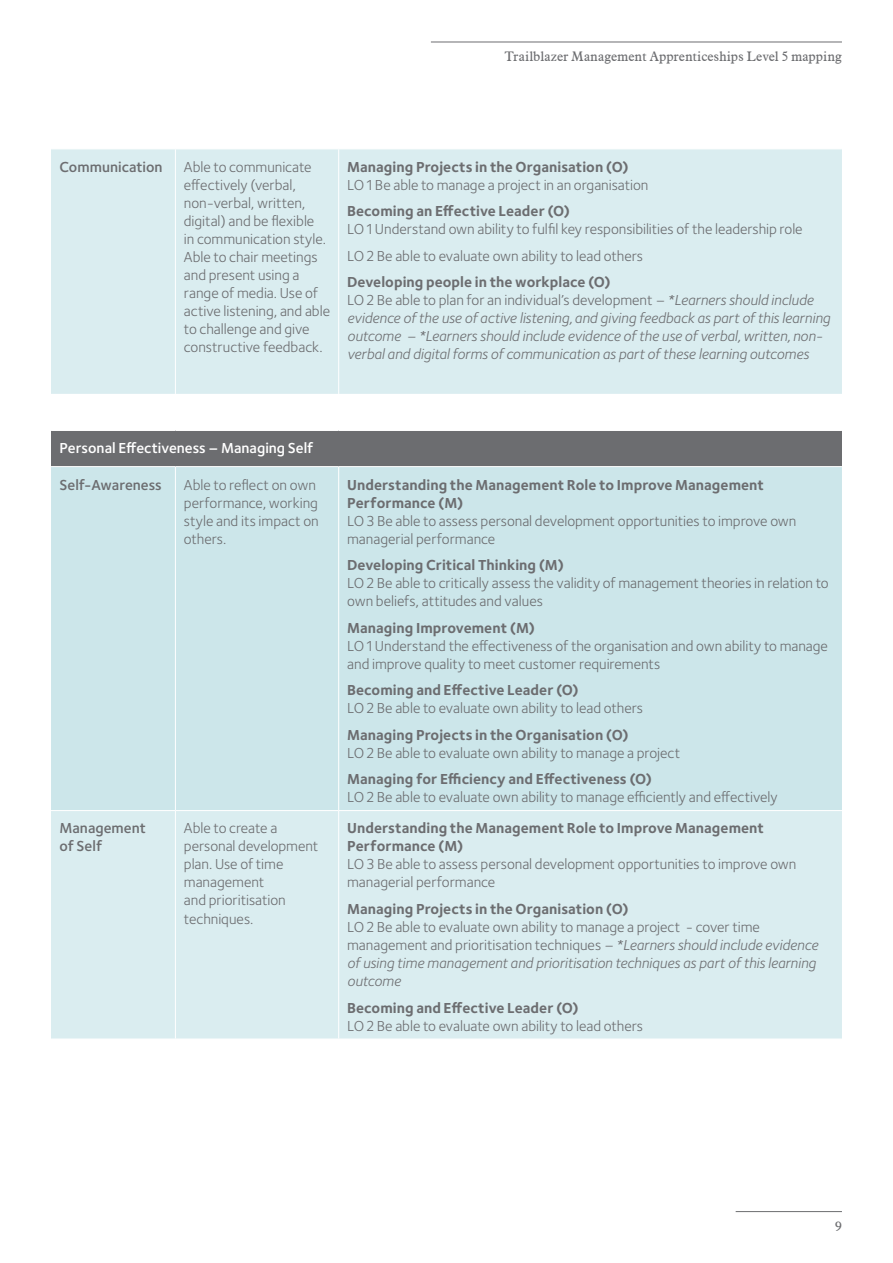
<style>
.page{position:relative;width:893px;height:1263px;background:#fff}
.page>*{position:absolute;margin:0;border:0;box-sizing:border-box;transform-origin:0 0}
._3_body{font:15px/18px "Foundry Sterling";letter-spacing:-.005em;color:#6c6d70}
._3_body-2{font:italic 15px/18px "Foundry Sterling";letter-spacing:-.005em;color:#6c6d70}
._1{font:700 15px/18px "Foundry Sterling";letter-spacing:.005em;color:#6c6d70}
._2_italic{font:15px/18px "Foundry Sterling";color:#6c6d70}
._2_italic-2{font:600 15px/18px "Foundry Sterling";color:#6c6d70}
._2_italic-3{font:600 15px "Foundry Sterling";color:#fff}
.t1{font:13.5px "Aldine 721 BT";letter-spacing:.005em;color:#6c6d70}
.s1{font-style:normal}
</style>
<div class="page">
<hr style="left:736px;top:1211px;width:106px;height:1px;background:#6c6d70">
<hr style="left:431px;top:42px;width:411px;height:1px;background:#6c6d70">
<div style="left:51px;top:150px;width:791px;height:889px;background:#daedf0"></div>
<div style="left:51px;top:394px;width:791px;height:36px;background:#fff"></div>
<div style="left:51px;top:430px;width:791px;height:37px;background:#6c6d70"></div>
<div style="left:51px;top:467px;width:791px;height:343px;background:#cce6ea"></div>
<hr style="left:175px;top:149px;width:1px;height:245px;background:#fff">
<hr style="left:338px;top:149px;width:1px;height:245px;background:#fff">
<hr style="left:51px;top:430px;width:124px;height:1px;background:#fff">
<hr style="left:175px;top:430px;width:164px;height:1px;background:#fff">
<hr style="left:339px;top:430px;width:503px;height:1px;background:#fff">
<hr style="left:51px;top:466px;width:124px;height:1px;background:#fff">
<hr style="left:175px;top:466px;width:164px;height:1px;background:#fff">
<hr style="left:175px;top:467px;width:1px;height:343px;background:#fff">
<hr style="left:339px;top:466px;width:503px;height:1px;background:#fff">
<hr style="left:338px;top:467px;width:1px;height:343px;background:#fff">
<hr style="left:51px;top:810px;width:124px;height:1px;background:#fff">
<hr style="left:175px;top:810px;width:164px;height:1px;background:#fff">
<hr style="left:175px;top:811px;width:1px;height:228px;background:#fff">
<hr style="left:339px;top:810px;width:503px;height:1px;background:#fff">
<hr style="left:338px;top:811px;width:1px;height:228px;background:#fff">
<p class="t1" style="left:504px;top:48px;width:339px">Trailblazer Management Apprenticeships Level 5 mapping</p>
<p class="_2_italic-2" style="left:60px;top:158px;width:105px">Communication</p>
<p class="_2_italic" style="left:184px;top:158px;width:148px">Able to communicate effectively (verbal, non-verbal, written, digital) and be flexible<br>in communication style.<br>Able to chair meetings and present using a range of media. Use of active listening, and able to challenge and give constructive feedback.</p>
<p class="_1" style="left:347px;top:158px;width:283px">Managing Projects in the Organisation (O)</p>
<p class="_3_body" style="left:347px;top:176px;width:303px">LO 1 Be able to manage a project in an organisation</p>
<p class="_1" style="left:347px;top:203px;width:225px">Becoming an Effective Leader (O)</p>
<p class="_3_body" style="left:347px;top:220px;width:457px">LO 1 Understand own ability to fulfil key responsibilities of the leadership role</p>
<p class="_3_body" style="left:347px;top:247px;width:297px">LO 2 Be able to evaluate own ability to lead others</p>
<p class="_1" style="left:347px;top:274px;width:265px">Developing people in the workplace (O)</p>
<p class="_3_body-2" style="left:347px;top:291px;width:485px"><span class="s1">LO 2 Be able to plan for an individual’s development</span> – *Learners should include evidence of the use of active listening, and giving feedback as part of this learning outcome – *Learners should include evidence of the use of verbal, written, non&shy;verbal and digital forms of communication as part of these learning outcomes</p>
<p class="_2_italic-3" style="left:60px;top:439px;width:255px">Personal Effectiveness – Managing Self</p>
<p class="_2_italic-2" style="left:60px;top:476px;width:104px">Self-Awareness</p>
<p class="_2_italic" style="left:184px;top:476px;width:136px">Able to reflect on own performance, working style and its impact on others.</p>
<p class="_1" style="left:347px;top:476px;width:418px">Understanding the Management Role to Improve Management<br>Performance (M)</p>
<p class="_3_body" style="left:347px;top:512px;width:451px">LO 3 Be able to assess personal development opportunities to improve own managerial performance</p>
<p class="_1" style="left:347px;top:557px;width:218px">Developing Critical Thinking (M)</p>
<p class="_3_body" style="left:347px;top:574px;width:483px">LO 2 Be able to critically assess the validity of management theories in relation to own beliefs, attitudes and values</p>
<p class="_1" style="left:347px;top:619px;width:189px">Managing Improvement (M)</p>
<p class="_3_body" style="left:347px;top:637px;width:482px">LO 1 Understand the effectiveness of the organisation and own ability to manage and improve quality to meet customer requirements</p>
<p class="_1" style="left:347px;top:682px;width:233px">Becoming and Effective Leader (O)</p>
<p class="_3_body" style="left:347px;top:699px;width:297px">LO 2 Be able to evaluate own ability to lead others</p>
<p class="_1" style="left:347px;top:726px;width:283px">Managing Projects in the Organisation (O)</p>
<p class="_3_body" style="left:347px;top:744px;width:335px">LO 2 Be able to evaluate own ability to manage a project</p>
<p class="_1" style="left:347px;top:771px;width:307px">Managing for Efficiency and Effectiveness (O)</p>
<p class="_3_body" style="left:347px;top:788px;width:432px">LO 2 Be able to evaluate own ability to manage efficiently and effectively</p>
<p class="_2_italic-2" style="left:60px;top:820px;width:88px">Management of Self</p>
<p class="_2_italic" style="left:184px;top:819px;width:136px">Able to create a personal development plan. Use of time management<br>and prioritisation techniques.</p>
<p class="_1" style="left:347px;top:820px;width:418px">Understanding the Management Role to Improve Management<br>Performance (M)</p>
<p class="_3_body" style="left:347px;top:855px;width:451px">LO 3 Be able to assess personal development opportunities to improve own managerial performance</p>
<p class="_1" style="left:347px;top:901px;width:283px">Managing Projects in the Organisation (O)</p>
<p class="_3_body-2" style="left:347px;top:918px;width:472px"><span class="s1">LO 2 Be able to evaluate own ability to manage a project - cover time management and prioritisation techniques</span> – *Learners should include evidence of using time management and prioritisation techniques as part of this learning outcome</p>
<p class="_1" style="left:347px;top:999px;width:233px">Becoming and Effective Leader (O)</p>
<p class="_3_body" style="left:347px;top:1017px;width:297px">LO 2 Be able to evaluate own ability to lead others</p>
<p class="t1" style="left:835px;top:1218px;width:8px">9</p>
</div>
